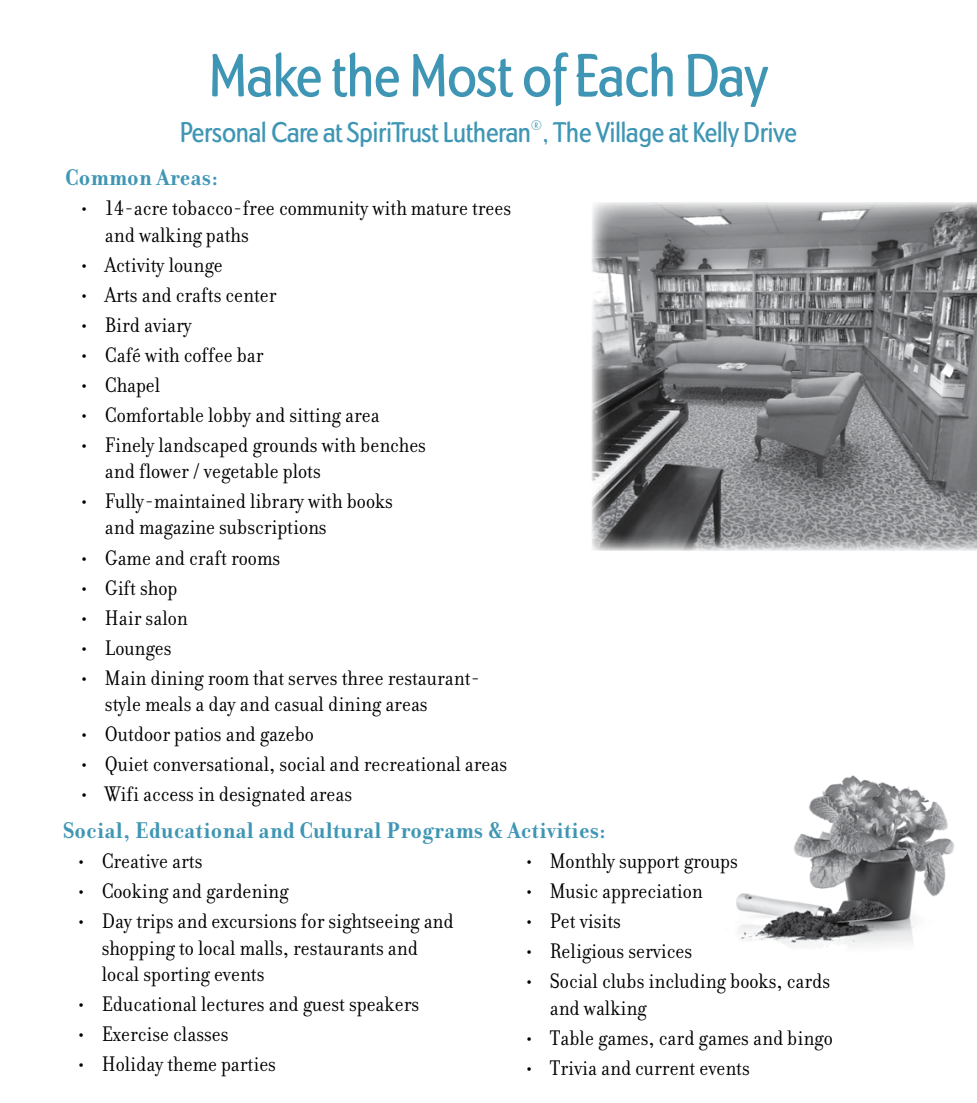
<style>
.page{position:relative;width:977px;height:1103px;background:#fff}
.page>*{position:absolute;margin:0;border:0;box-sizing:border-box;transform-origin:0 0}
.t1{font:500 condensed 63px "Dundee";color:#3f96b4}
.t2{font:500 condensed 29.75px "Dundee";color:#3f96b4}
.t3{font:700 24.5px "Donatora";color:#3f96b4}
.t4{font:22.75px/26.2px "Donatora";color:#000}
</style>
<div class="page">
<img style="left:736px;top:775px;width:219px;height:172px">
<img style="left:592px;top:202px;width:384px;height:348px">
<h1 class="t1" style="left:209px;top:38px;width:560px">Make the Most of Each Day</h1>
<h2 class="t2" style="left:180px;top:114px;width:618px">Personal Care at SpiriTrust Lutheran<sup>®</sup>, The Village at Kelly Drive</h2>
<p class="t3" style="left:66px;top:164px;width:154px">Common Areas:</p>
<p class="t4" style="left:105px;top:195px;width:408px;text-indent:-24px">• 14-acre tobacco-free community with mature trees and walking paths</p>
<p class="t4" style="left:81px;top:251px;width:143px">• Activity lounge</p>
<p class="t4" style="left:81px;top:281px;width:197px">• Arts and crafts center</p>
<p class="t4" style="left:81px;top:311px;width:112px">• Bird aviary</p>
<p class="t4" style="left:81px;top:341px;width:184px">• Café with coffee bar</p>
<p class="t4" style="left:81px;top:371px;width:80px">• Chapel</p>
<p class="t4" style="left:81px;top:401px;width:300px">• Comfortable lobby and sitting area</p>
<p class="t4" style="left:105px;top:431px;width:322px;text-indent:-24px">• Finely landscaped grounds with benches and flower / vegetable plots</p>
<p class="t4" style="left:105px;top:488px;width:289px;text-indent:-24px">• Fully-maintained library with books and magazine subscriptions</p>
<p class="t4" style="left:81px;top:544px;width:200px">• Game and craft rooms</p>
<p class="t4" style="left:81px;top:574px;width:97px">• Gift shop</p>
<p class="t4" style="left:81px;top:604px;width:108px">• Hair salon</p>
<p class="t4" style="left:81px;top:634px;width:92px">• Lounges</p>
<p class="t4" style="left:105px;top:664px;width:377px;text-indent:-24px">• Main dining room that serves three restaurant&shy;style meals a day and casual dining areas</p>
<p class="t4" style="left:81px;top:720px;width:234px">• Outdoor patios and gazebo</p>
<p class="t4" style="left:81px;top:750px;width:427px">• Quiet conversational, social and recreational areas</p>
<p class="t4" style="left:81px;top:780px;width:272px">• Wifi access in designated areas</p>
<p class="t3" style="left:62px;top:816px;width:545px">Social, Educational and Cultural Programs &amp; Activities:</p>
<p class="t4" style="left:78px;top:848px;width:126px">• Creative arts</p>
<p class="t4" style="left:78px;top:878px;width:212px">• Cooking and gardening</p>
<p class="t4" style="left:102px;top:908px;width:353px;text-indent:-24px">• Day trips and excursions for sightseeing and shopping to local malls, restaurants and local sporting events</p>
<p class="t4" style="left:78px;top:990px;width:342px">• Educational lectures and guest speakers</p>
<p class="t4" style="left:78px;top:1020px;width:152px">• Exercise classes</p>
<p class="t4" style="left:78px;top:1050px;width:199px">• Holiday theme parties</p>
<p class="t4" style="left:526px;top:848px;width:213px">• Monthly support groups</p>
<p class="t4" style="left:526px;top:878px;width:178px">• Music appreciation</p>
<p class="t4" style="left:526px;top:908px;width:96px">• Pet visits</p>
<p class="t4" style="left:526px;top:938px;width:168px">• Religious services</p>
<p class="t4" style="left:549px;top:968px;width:282px;text-indent:-24px">• Social clubs including books, cards and walking</p>
<p class="t4" style="left:526px;top:1024px;width:308px">• Table games, card games and bingo</p>
<p class="t4" style="left:526px;top:1054px;width:225px">• Trivia and current events</p>
</div>
